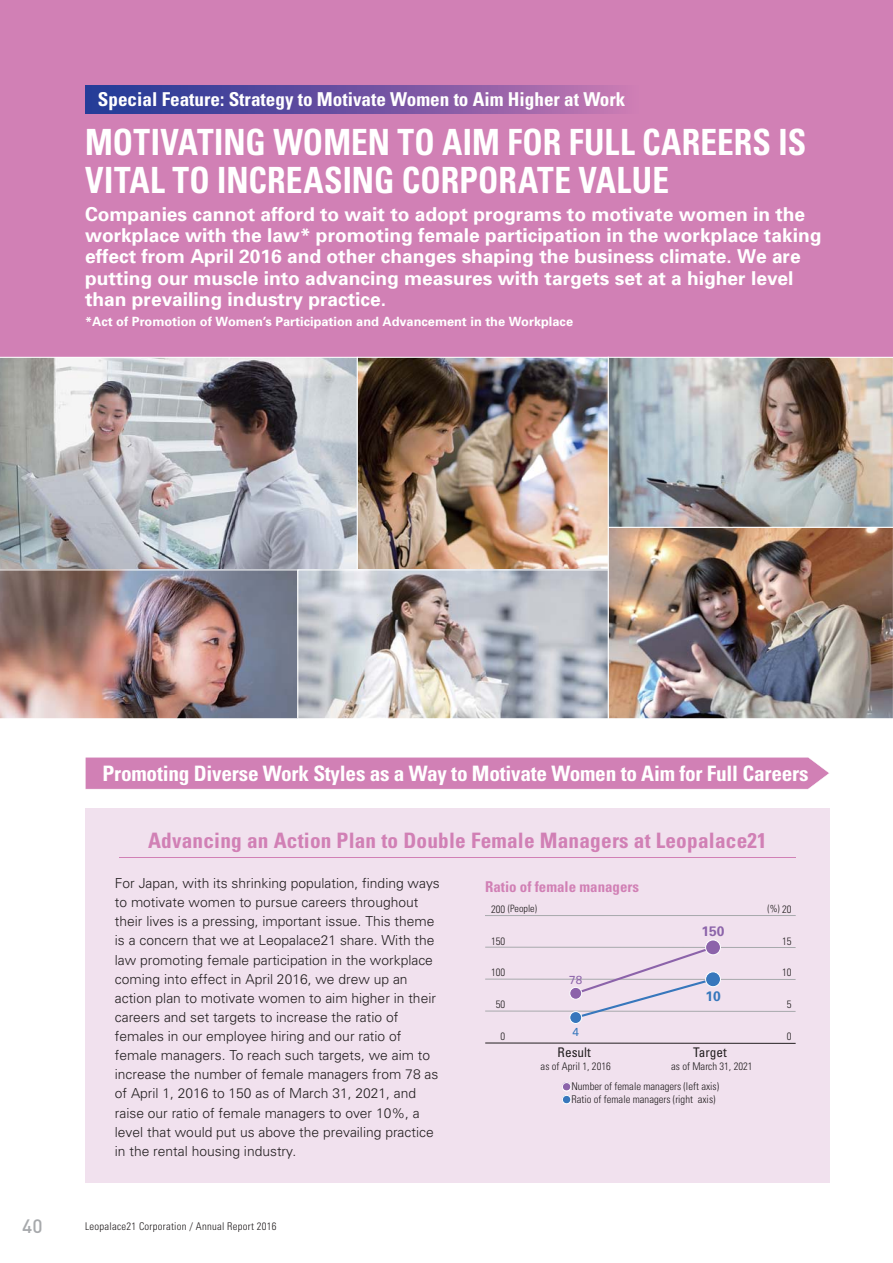
<style>
.page{position:relative;width:893px;height:1263px;background:#fff}
.page>*{position:absolute;margin:0;border:0;box-sizing:border-box;transform-origin:0 0}
.t1{font:700 condensed 36.15px/38.2px "Univers";color:#fff;scale:.92 1}
.t2{font:700 condensed 21.3px "Univers";letter-spacing:-.01em;color:#fff}
.t3{font:700 condensed 21.3px "Univers";letter-spacing:.01em;color:#d180b5}
.t4{font:700 19.2px/21.3px "Univers";color:#fff}
.t5{font:700 condensed 19.2px "Univers";color:#fff}
.t6{font:500 19.2px "DIN";color:#a7a9ac}
.t7{font:700 condensed 14.85px "Univers";color:#d180b5}
.t8{font:300 13.8px/19.2px "Univers";color:#231f20}
.t9{font:700 13.8px "Univers";color:#8c64aa}
.t10{font:700 13.8px "Univers";color:#3677bc}
.t11{font:condensed 13.35px "Univers";color:#231f20}
.t12{font:700 12.75px "Univers";color:#fff}
.t13{font:11.7px "Univers";color:#8c64aa}
.t14{font:11.7px "Univers";color:#3677bc}
.t15{font:300 condensed 10.65px "Univers";color:#231f20}
.t16{font:300 condensed 10.65px "Univers";letter-spacing:.025em;color:#231f20}
.t17{font:300 condensed 10.05px "Univers";color:#231f20}
.s1{font-size:10.65px}
.s2{font-family:"UD Shin Go Pro Light 90 pv RKSJ H";font-weight:400;font-stretch:normal;font-size:9.6px;color:#8c63aa}
.s3{font-family:"UD Shin Go Pro Light 90 pv RKSJ H";font-weight:400;font-stretch:normal;font-size:9.6px;color:#3777bc}
</style>
<div class="page">
<div style="left:0;top:0;width:892px;height:357px;background:#d180b5"></div>
<div style="left:85px;top:85px;width:553px;height:29px;background:linear-gradient(to right,#1b3495,#c676b1)"></div>
<div style="left:85px;top:808px;width:744px;height:374px;background:#f1e1ee"></div>
<hr style="left:119px;top:857px;width:676px;height:1px;background:#d180b5">
<svg style="left:485px;top:915px;width:311px;height:177px"></svg>
<hr style="left:485px;top:979px;width:310px;height:1px;background:#a7a9ac">
<hr style="left:485px;top:1011px;width:310px;height:1px;background:#a7a9ac">
<hr style="left:485px;top:1043px;width:310px;height:1px;background:#231f20">
<hr style="left:485px;top:947px;width:310px;height:1px;background:#a7a9ac">
<hr style="left:485px;top:915px;width:310px;height:1px;background:#a7a9ac">
<div style="left:562px;top:1082px;width:9px;height:9px;border:1px solid #fff;border-radius:50%"></div>
<div style="left:562px;top:1095px;width:9px;height:9px;border:1px solid #fff;border-radius:50%"></div>
<svg style="left:573px;top:945px;width:142px;height:75px"></svg>
<div style="left:569px;top:987px;width:12px;height:12px;background:#8c63aa;border-radius:50%"></div>
<div style="left:569px;top:987px;width:13px;height:13px;border:1px solid #fff;border-radius:50%"></div>
<div style="left:705px;top:940px;width:15px;height:15px;background:#8c63aa;border-radius:50%"></div>
<div style="left:705px;top:940px;width:15px;height:15px;border:1px solid #fff;border-radius:50%"></div>
<div style="left:569px;top:1012px;width:12px;height:11px;background:#3777bc;border-radius:50%"></div>
<div style="left:569px;top:1011px;width:13px;height:13px;border:1px solid #fff;border-radius:50%"></div>
<div style="left:705px;top:972px;width:15px;height:15px;background:#3777bc;border-radius:50%"></div>
<div style="left:705px;top:972px;width:15px;height:15px;border:1px solid #fff;border-radius:50%"></div>
<img style="left:0;top:357px;width:357px;height:212px">
<img style="left:0;top:569px;width:297px;height:150px">
<img style="left:357px;top:357px;width:251px;height:212px">
<svg style="left:297px;top:569px;width:311px;height:150px;background:#bebec2"></svg>
<img style="left:608px;top:357px;width:284px;height:170px">
<img style="left:608px;top:527px;width:284px;height:192px">
<svg style="left:85px;top:757px;width:744px;height:32px;background:#d284b7"></svg>
<h3 class="t5" style="left:98px;top:93px;width:529px">Special Feature: Strategy to Motivate Women to Aim Higher at Work</h3>
<h1 class="t1" style="left:85px;top:127px;width:785px">MOTIVATING WOMEN TO AIM FOR FULL CAREERS IS<br>VITAL TO INCREASING CORPORATE VALUE</h1>
<p class="t4" style="left:85px;top:206px;width:737px">Companies cannot afford to wait to adopt programs to motivate women in the workplace with the law* promoting female participation in the workplace taking effect from April 2016 and other changes shaping the business climate. We are putting our muscle into advancing measures with targets set at a higher level than prevailing industry practice.</p>
<p class="t12" style="left:85px;top:317px;width:489px">*Act of Promotion of Women’s Participation and Advancement in the Workplace</p>
<h2 class="t2" style="left:102px;top:766px;width:707px">Promoting Diverse Work Styles as a Way to Motivate Women to Aim for Full Careers</h2>
<h2 class="t3" style="left:148px;top:832px;width:620px">Advancing an Action Plan to Double Female Managers at Leopalace21</h2>
<p class="t7" style="left:485px;top:882px;width:155px">Ratio of female managers</p>
<p class="t17" style="left:491px;top:905px;width:47px"><span class="s1">200</span> (People)</p>
<p class="t15" style="left:491px;top:937px;width:16px">150</p>
<p class="t15" style="left:491px;top:969px;width:16px">100</p>
<p class="t15" style="left:496px;top:1000px;width:11px">50</p>
<p class="t15" style="left:500px;top:1032px;width:6px">0</p>
<p class="t8" style="left:115px;top:875px;width:326px">For Japan, with its shrinking population, finding ways to motivate women to pursue careers throughout their lives is a pressing, important issue. This theme is a concern that we at Leopalace21 share. With the law promoting female participation in the workplace coming into effect in April 2016, we drew up an action plan to motivate women to aim higher in their careers and set targets to increase the ratio of females in our employee hiring and our ratio of female managers. To reach such targets, we aim to increase the number of female managers from 78 as of April 1, 2016 to 150 as of March 31, 2021, and raise our ratio of female managers to over 10%, a level that would put us above the prevailing practice in the rental housing industry.</p>
<p class="t17" style="left:767px;top:905px;width:26px">(%) <span class="s1">20</span></p>
<p class="t15" style="left:782px;top:937px;width:11px">15</p>
<p class="t15" style="left:782px;top:969px;width:11px">10</p>
<p class="t15" style="left:786px;top:1000px;width:6px">5</p>
<p class="t15" style="left:786px;top:1032px;width:6px">0</p>
<p class="t9" style="left:701px;top:926px;width:25px">150</p>
<p class="t13" style="left:569px;top:976px;width:15px">78</p>
<p class="t10" style="left:705px;top:991px;width:17px">10</p>
<p class="t14" style="left:572px;top:1027px;width:8px">4</p>
<p class="t11" style="left:557px;top:1048px;width:35px">Result</p>
<p class="t15" style="left:540px;top:1062px;width:72px">as of April 1, 2016</p>
<p class="t11" style="left:693px;top:1048px;width:35px">Target</p>
<p class="t15" style="left:671px;top:1062px;width:83px">as of March 31, 2021</p>
<p class="t15" style="left:562px;top:1083px;width:159px"><span class="s2">●</span>Number of female managers (left axis)</p>
<p class="t15" style="left:562px;top:1096px;width:155px"><span class="s3">●</span>Ratio of female managers (right axis)</p>
<h3 class="t6" style="left:22px;top:1213px;width:22px">40</h3>
<p class="t16" style="left:85px;top:1222px;width:193px">Leopalace21 Corporation / Annual Report 2016</p>
</div>
